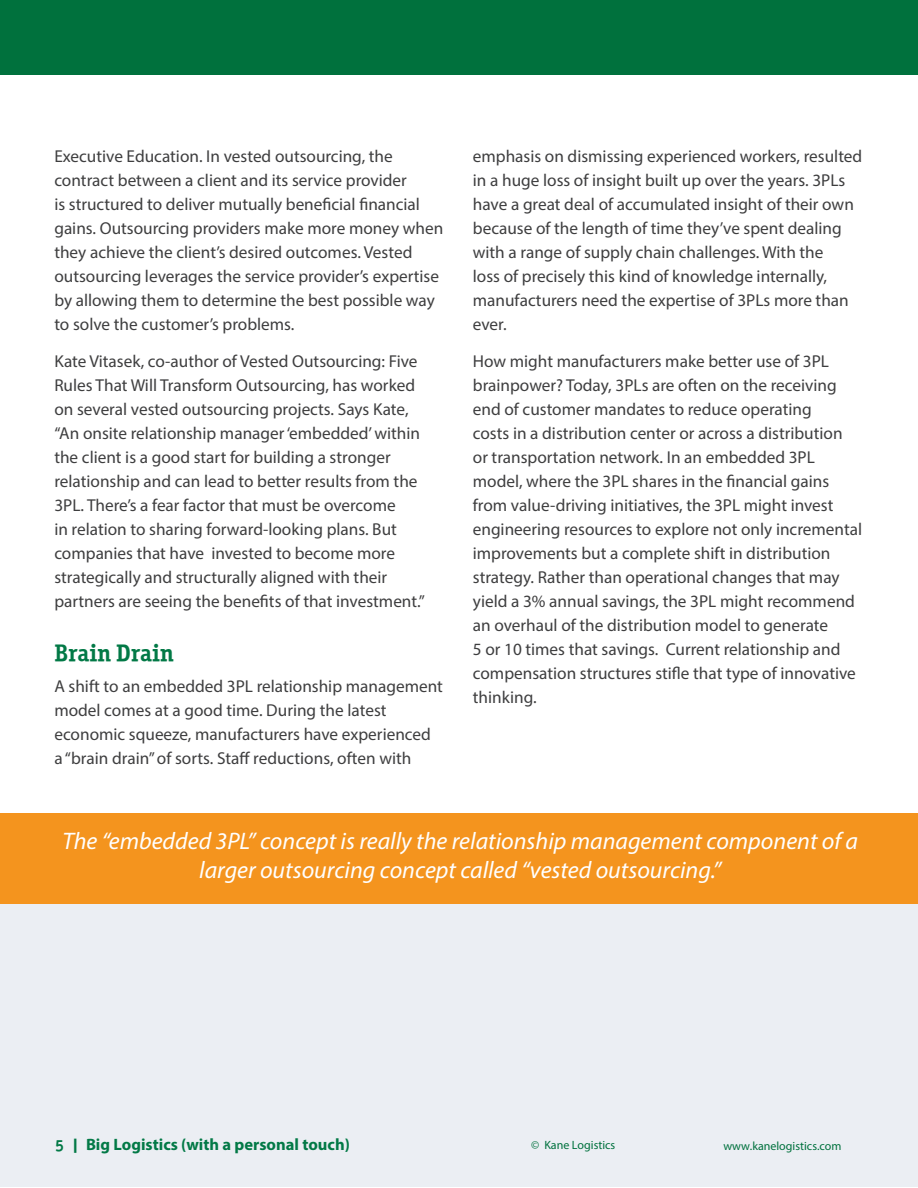
<style>
.page{position:relative;width:918px;height:1188px;background:#fff}
.page>*{position:absolute;margin:0;border:0;box-sizing:border-box;transform-origin:0 0}
.Call_out{font:italic 24px/28.8px "Myriad Pro";color:#fff;text-align:center}
.Head{font:24px "Officina Serif OSITCTT Bold";color:#027946}
.text{font:17.25px/24px "Myriad Pro";color:#3e3e3f}
.t1{font:700 16.5px "Myriad Pro";color:#027946}
.t2{font:12px "Myriad Pro";color:#00713d}
.s1{font-family:"Officina Serif OSITCTT Bold";font-weight:400}
</style>
<div class="page">
<div style="left:0;top:0;width:918px;height:74px;background:#00713d"></div>
<div style="left:1px;top:904px;width:917px;height:283px;background:#ebeef3"></div>
<div style="left:0;top:813px;width:918px;height:91px;background:#f4941e"></div>
<p class="text" style="left:54px;top:144px;width:391px">Executive Education. In vested outsourcing, the contract between a client and its service provider<br>is structured to deliver mutually beneficial financial gains. Outsourcing providers make more money when they achieve the client’s desired outcomes. Vested outsourcing leverages the service provider’s expertise by allowing them to determine the best possible way to solve the customer’s problems.</p>
<p class="text" style="left:54px;top:349px;width:372px">Kate Vitasek, co-author of Vested Outsourcing: Five Rules That Will Transform Outsourcing, has worked on several vested outsourcing projects. Says Kate, “An onsite relationship manager ‘embedded’ within the client is a good start for building a stronger relationship and can lead to better results from the 3PL. There’s a fear factor that must be overcome<br>in relation to sharing forward-looking plans. But companies that have invested to become more strategically and structurally aligned with their partners are seeing the benefits of that investment.”</p>
<p class="Head" style="left:54px;top:639px;width:121px">Brain Drain</p>
<p class="text" style="left:54px;top:674px;width:390px">A shift to an embedded 3PL relationship management model comes at a good time. During the latest economic squeeze, manufacturers have experienced a “brain drain” of sorts. Staff reductions, often with</p>
<p class="text" style="left:473px;top:144px;width:391px">emphasis on dismissing experienced workers, resulted in a huge loss of insight built up over the years. 3PLs have a great deal of accumulated insight of their own because of the length of time they’ve spent dealing with a range of supply chain challenges. With the<br>loss of precisely this kind of knowledge internally, manufacturers need the expertise of 3PLs more than ever.</p>
<p class="text" style="left:473px;top:349px;width:391px">How might manufacturers make better use of 3PL brainpower? Today, 3PLs are often on the receiving end of customer mandates to reduce operating<br>costs in a distribution center or across a distribution<br>or transportation network. In an embedded 3PL model, where the 3PL shares in the financial gains from value-driving initiatives, the 3PL might invest engineering resources to explore not only incremental improvements but a complete shift in distribution strategy. Rather than operational changes that may yield a 3% annual savings, the 3PL might recommend an overhaul of the distribution model to generate<br>5 or 10 times that savings. Current relationship and compensation structures stifle that type of innovative thinking.</p>
<p class="Call_out" style="left:62px;top:827px;width:797px">The “embedded 3PL” concept is really the relationship management component of a larger outsourcing concept called “vested outsourcing.”</p>
<p class="t1" style="left:55px;top:1133px;width:296px"><span class="s1">5 |</span> Big Logistics (with a personal touch)</p>
<p class="t2" style="left:531px;top:1138px;width:86px">© Kane Logistics</p>
<p class="t2" style="left:723px;top:1138px;width:120px">www.kanelogistics.com</p>
</div>
